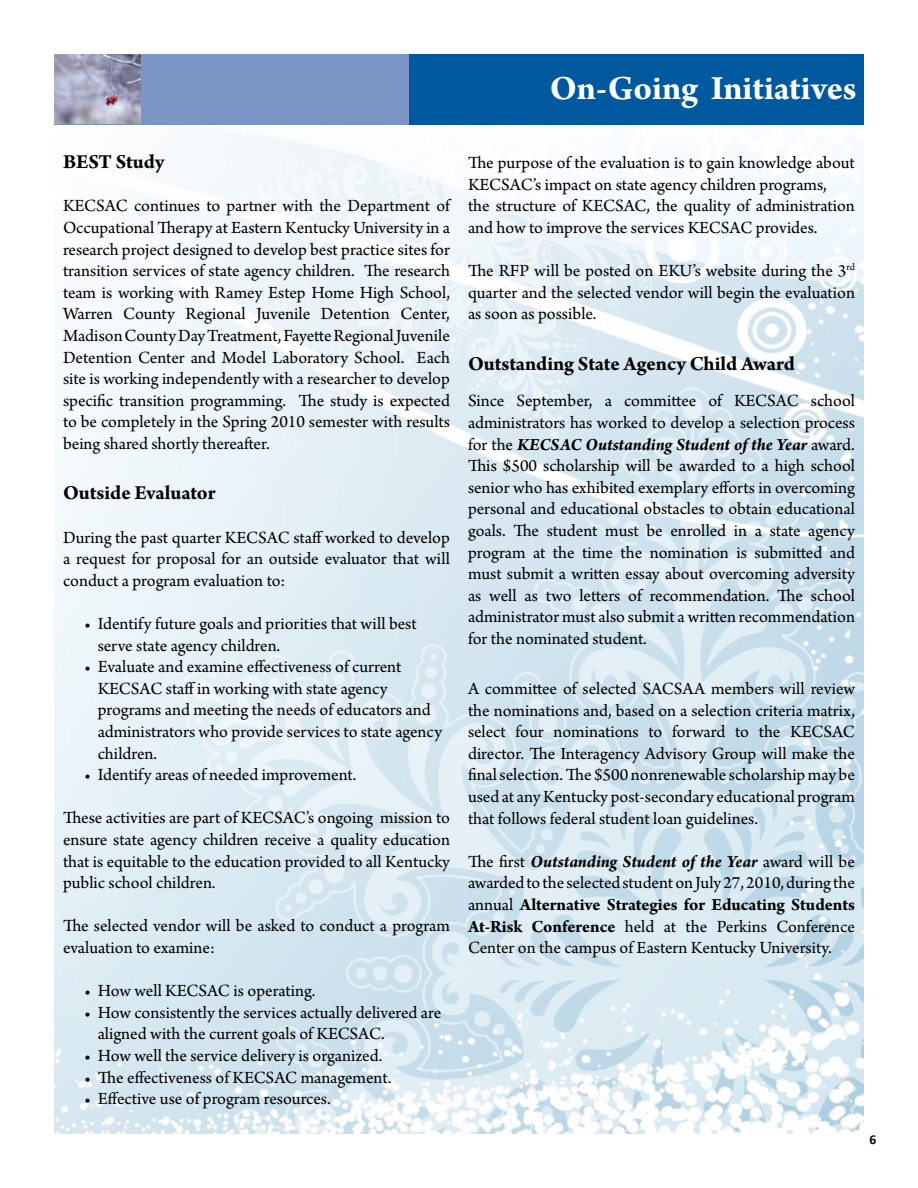
<style>
.page{position:relative;width:918px;height:1188px;background:#fff}
.page>*{position:absolute;margin:0;border:0;box-sizing:border-box;transform-origin:0 0}
.t1{font:700 36px "Arno Pro";color:#fff}
.t2{font:700 21px "Arno Pro";letter-spacing:-.005em;color:#000}
.t3{font:18px/21.6px "Arno Pro";color:#000;text-align:justify}
.t4{font:700 13.5px "Calibri";color:#000}
.s1{font-weight:700;font-style:italic}
.s2{font-weight:700}
</style>
<div class="page">
<div style="left:54px;top:54px;width:357px;height:70px;background:#7b95c5"></div>
<div style="left:410px;top:54px;width:454px;height:70px;background:#00599e"></div>
<img style="left:54px;top:54px;width:87px;height:69px">
<img style="left:54px;top:123px;width:810px;height:1011px">
<h1 class="t1" style="left:550px;top:68px;width:308px">On-Going Initiatives</h1>
<p class="t2" style="left:63px;top:150px;width:103px">BEST Study</p>
<p class="t3" style="left:63px;top:196px;width:389px">KECSAC continues to partner with the Department of Occupational Therapy at Eastern Kentucky University in a research project designed to develop best practice sites for transition services of state agency children. The research team is working with Ramey Estep Home High School, Warren County Regional Juvenile Detention Center, Madison County Day Treatment, Fayette Regional Juvenile Detention Center and Model Laboratory School. Each site is working independently with a researcher to develop specific transition programming. The study is expected to be completely in the Spring 2010 semester with results being shared shortly thereafter.</p>
<p class="t2" style="left:63px;top:481px;width:154px">Outside Evaluator</p>
<p class="t3" style="left:63px;top:527px;width:389px">During the past quarter KECSAC staff worked to develop a request for proposal for an outside evaluator that will conduct a program evaluation to:</p>
<p class="t3" style="left:98px;top:614px;width:321px;text-indent:-14px">• Identify future goals and priorities that will best serve state agency children.</p>
<p class="t3" style="left:98px;top:657px;width:346px;text-align:left;text-indent:-14px">• Evaluate and examine effectiveness of current KECSAC staff in working with state agency programs and meeting the needs of educators and administrators who provide services to state agency children.</p>
<p class="t3" style="left:84px;top:765px;width:274px">• Identify areas of needed improvement.</p>
<p class="t3" style="left:63px;top:808px;width:389px">These activities are part of KECSAC’s ongoing mission to ensure state agency children receive a quality education that is equitable to the education provided to all Kentucky public school children.</p>
<p class="t3" style="left:63px;top:916px;width:388px">The selected vendor will be asked to conduct a program evaluation to examine:</p>
<p class="t3" style="left:84px;top:981px;width:233px">• How well KECSAC is operating.</p>
<p class="t3" style="left:98px;top:1003px;width:345px;text-indent:-14px">• How consistently the services actually delivered are aligned with the current goals of KECSAC.</p>
<p class="t3" style="left:84px;top:1046px;width:300px">• How well the service delivery is organized.</p>
<p class="t3" style="left:84px;top:1067px;width:309px">• The effectiveness of KECSAC management.</p>
<p class="t3" style="left:84px;top:1089px;width:248px">• Effective use of program resources.</p>
<p class="t3" style="left:468px;top:153px;width:388px;text-align:left">The purpose of the evaluation is to gain knowledge about KECSAC’s impact on state agency children programs,<br>the structure of KECSAC, the quality of administration and how to improve the services KECSAC provides.</p>
<p class="t3" style="left:468px;top:261px;width:389px">The RFP will be posted on EKU’s website during the 3<sup>rd </sup>quarter and the selected vendor will begin the evaluation as soon as possible.</p>
<p class="t2" style="left:468px;top:351px;width:328px">Outstanding State Agency Child Award</p>
<p class="t3" style="left:468px;top:391px;width:389px">Since September, a committee of KECSAC school administrators has worked to develop a selection process for the <span class="s1">KECSAC Outstanding Student of the Year</span> award.<br>This $500 scholarship will be awarded to a high school senior who has exhibited exemplary efforts in overcoming personal and educational obstacles to obtain educational goals. The student must be enrolled in a state agency program at the time the nomination is submitted and must submit a written essay about overcoming adversity as well as two letters of recommendation. The school administrator must also submit a written recommendation for the nominated student.</p>
<p class="t3" style="left:468px;top:679px;width:389px">A committee of selected SACSAA members will review the nominations and, based on a selection criteria matrix, select four nominations to forward to the KECSAC director. The Interagency Advisory Group will make the final selection. The $500 nonrenewable scholarship may be used at any Kentucky post-secondary educational program that follows federal student loan guidelines.</p>
<p class="t3" style="left:468px;top:852px;width:389px">The first <span class="s1">Outstanding Student of the Year</span> award will be awarded to the selected student on July 27, 2010, during the annual <span class="s2">Alternative Strategies for Educating Students At-Risk Conference</span> held at the Perkins Conference Center on the campus of Eastern Kentucky University.</p>
<p class="t4" style="left:870px;top:1131px;width:8px">6</p>
</div>
